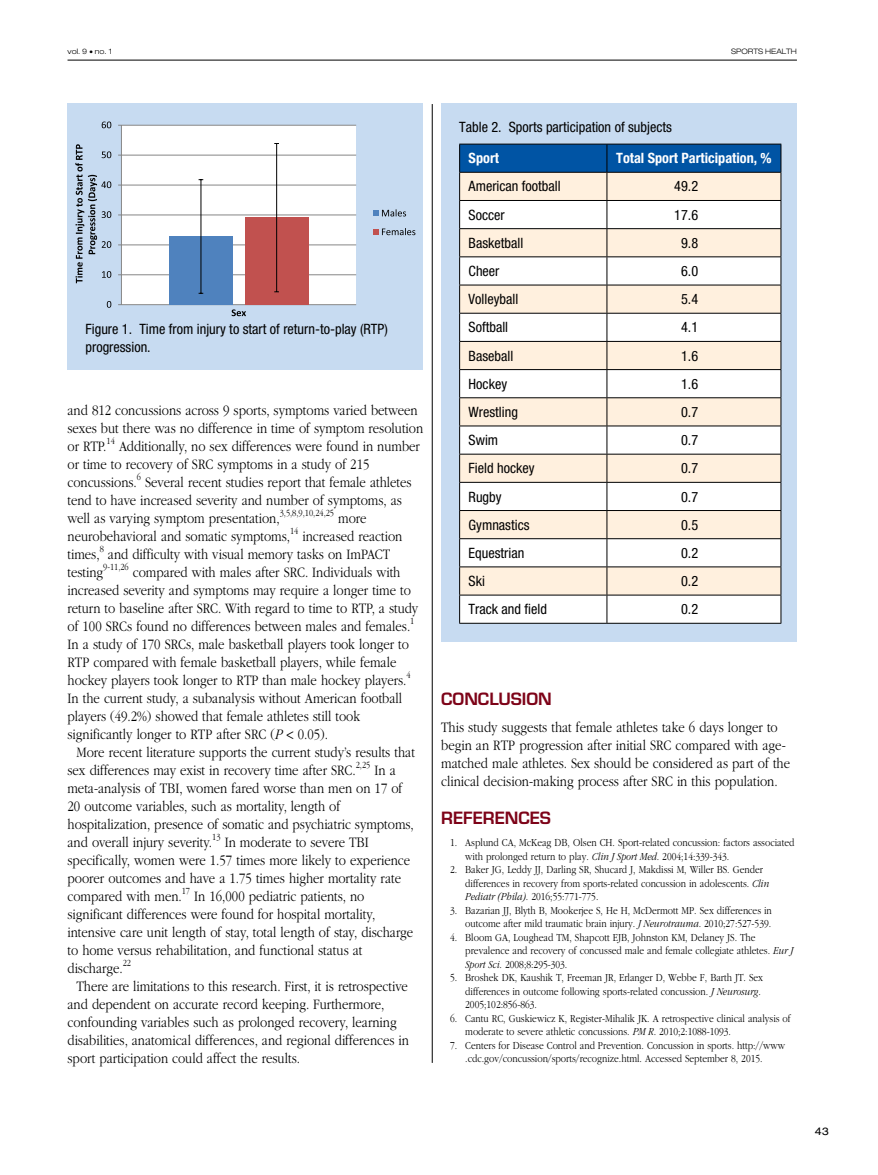
<style>
.page{position:relative;width:878px;height:1175px;background:#fff}
.page>*{position:absolute;margin:0;border:0;box-sizing:border-box;transform-origin:0 0}
.t1{font:600 16.5px "Eurostile LT Std";letter-spacing:-.005em;color:#7d0318}
.t2{font:300 15px/18px "ITC Garamond Std";color:#000;scale:.85 1}
.t3{font:condensed 14.25px/18px "Helvetica Neue LT Std";color:#000}
.t4{font:700 condensed 14.25px "Helvetica Neue LT Std";color:#fff}
.t5{font:300 11.1px/13.5px "ITC Garamond Std";color:#000;scale:.85 1}
.t6{font:expanded 10.5px "Helvetica Neue LT Std";color:#000}
.t7{font:300 9.75px "ITC Garamond Std";color:#000;scale:.85 1}
.t8{font:300 expanded 7.5px "Helvetica Neue LT Std";color:#000}
.s1{font-style:italic}
</style>
<div class="page">
<hr style="left:68px;top:60px;width:728px;height:1px;background:#000">
<hr style="left:432px;top:104px;width:1px;height:958px;background:#000">
<div style="left:68px;top:104px;width:355px;height:266px;background:#c7dbf1"></div>
<div style="left:121px;top:125px;width:235px;height:180px;background:#fff"></div>
<hr style="left:121px;top:125px;width:235px;height:1px;background:#868686">
<hr style="left:121px;top:155px;width:235px;height:1px;background:#868686">
<hr style="left:121px;top:185px;width:235px;height:1px;background:#868686">
<hr style="left:121px;top:214px;width:235px;height:1px;background:#868686">
<hr style="left:121px;top:244px;width:235px;height:1px;background:#868686">
<hr style="left:121px;top:274px;width:235px;height:1px;background:#868686">
<hr style="left:121px;top:304px;width:235px;height:1px;background:#868686">
<div style="left:169px;top:236px;width:64px;height:69px;background:#4f82be"></div>
<div style="left:245px;top:218px;width:63px;height:87px;background:#c1514f"></div>
<hr style="left:200px;top:180px;width:1px;height:113px;background:#010101">
<hr style="left:276px;top:143px;width:1px;height:149px;background:#010101">
<hr style="left:121px;top:125px;width:1px;height:180px;background:#868686">
<svg style="left:107px;top:301px;width:4px;height:7px"></svg>
<svg style="left:102px;top:122px;width:9px;height:6px"></svg>
<svg style="left:75px;top:144px;width:36px;height:139px"></svg>
<svg style="left:231px;top:309px;width:15px;height:7px"></svg>
<svg style="left:373px;top:209px;width:33px;height:7px"></svg>
<svg style="left:373px;top:228px;width:42px;height:7px"></svg>
<div style="left:441px;top:104px;width:355px;height:537px;background:#c7dbf1"></div>
<hr style="left:459px;top:623px;width:148px;height:1px;background:#000">
<svg style="left:459px;top:144px;width:322px;height:479px;background:#e5e3df"></svg>
<hr style="left:607px;top:623px;width:174px;height:1px;background:#000">
<p class="t8" style="left:68px;top:47px;width:46px">vol. 9 • no. 1</p>
<p class="t8" style="left:731px;top:47px;width:67px">SPORTS HEALTH</p>
<p class="t3" style="left:86px;top:320px;width:304px">Figure 1. Time from injury to start of return-to-play (RTP) progression.</p>
<p class="t2" style="left:68px;top:401px;width:420px">and 812 concussions across 9 sports, symptoms varied between sexes but there was no difference in time of symptom resolution or RTP.</p>
<p class="t7" style="left:107px;top:436px;width:11px">14</p>
<p class="t2" style="left:67px;top:437px;width:416px;text-indent:51px">Additionally, no sex differences were found in number or time to recovery of SRC symptoms in a study of 215 concussions.</p>
<p class="t7" style="left:137px;top:472px;width:6px">6</p>
<p class="t2" style="left:67px;top:473px;width:406px;text-indent:78px">Several recent studies report that female athletes tend to have increased severity and number of symptoms, as well as varying symptom presentation,</p>
<p class="t7" style="left:280px;top:508px;width:65px">3,5,8,9,10,24,25</p>
<p class="t2" style="left:338px;top:509px;width:35px">more</p>
<p class="t2" style="left:67px;top:527px;width:263px">neurobehavioral and somatic symptoms,</p>
<p class="t7" style="left:290px;top:526px;width:11px">14</p>
<p class="t2" style="left:302px;top:527px;width:119px">increased reaction</p>
<p class="t2" style="left:67px;top:545px;width:39px">times,</p>
<p class="t7" style="left:100px;top:544px;width:6px">8</p>
<p class="t2" style="left:108px;top:545px;width:333px">and difficulty with visual memory tasks on ImPACT</p>
<p class="t2" style="left:67px;top:563px;width:43px">testing</p>
<p class="t7" style="left:103px;top:562px;width:32px">9-11,26</p>
<p class="t2" style="left:67px;top:563px;width:414px;text-indent:65px">compared with males after SRC. Individuals with increased severity and symptoms may require a longer time to return to baseline after SRC. With regard to time to RTP, a study of 100 SRCs found no differences between males and females.</p>
<p class="t7" style="left:410px;top:616px;width:6px">1</p>
<p class="t2" style="left:67px;top:635px;width:403px">In a study of 170 SRCs, male basketball players took longer to<br>RTP compared with female basketball players, while female hockey players took longer to RTP than male hockey players.</p>
<p class="t7" style="left:406px;top:670px;width:6px">4</p>
<p class="t2" style="left:67px;top:689px;width:395px">In the current study, a subanalysis without American football players (49.2%) showed that female athletes still took significantly longer to RTP after SRC (<span class="s1">P</span> &lt; 0.05).</p>
<p class="t2" style="left:67px;top:743px;width:410px;text-indent:9px">More recent literature supports the current study’s results that sex differences may exist in recovery time after SRC.</p>
<p class="t7" style="left:356px;top:760px;width:19px">2,25</p>
<p class="t2" style="left:67px;top:761px;width:409px;text-indent:307px">In a meta-analysis of TBI, women fared worse than men on 17 of 20 outcome variables, such as mortality, length of hospitalization, presence of somatic and psychiatric symptoms, and overall injury severity.</p>
<p class="t7" style="left:212px;top:832px;width:11px">13</p>
<p class="t2" style="left:67px;top:833px;width:404px;text-indent:157px">In moderate to severe TBI specifically, women were 1.57 times more likely to experience poorer outcomes and have a 1.75 times higher mortality rate compared with men.</p>
<p class="t7" style="left:182px;top:886px;width:11px">17</p>
<p class="t2" style="left:67px;top:887px;width:408px;text-indent:127px">In 16,000 pediatric patients, no significant differences were found for hospital mortality, intensive care unit length of stay, total length of stay, discharge to home versus rehabilitation, and functional status at discharge.</p>
<p class="t7" style="left:123px;top:958px;width:11px">22</p>
<p class="t2" style="left:67px;top:977px;width:403px;text-indent:9px">There are limitations to this research. First, it is retrospective and dependent on accurate record keeping. Furthermore, confounding variables such as prolonged recovery, learning disabilities, anatomical differences, and regional differences in sport participation could affect the results.</p>
<p class="t3" style="left:459px;top:118px;width:214px">Table 2. Sports participation of subjects</p>
<p class="t4" style="left:468px;top:150px;width:32px">Sport</p>
<p class="t4" style="left:616px;top:150px;width:157px">Total Sport Participation, %</p>
<p class="t3" style="left:468px;top:177px;width:94px">American football</p>
<p class="t3" style="left:674px;top:177px;width:25px">49.2</p>
<p class="t3" style="left:468px;top:205px;width:38px">Soccer</p>
<p class="t3" style="left:674px;top:205px;width:25px">17.6</p>
<p class="t3" style="left:468px;top:234px;width:56px">Basketball</p>
<p class="t3" style="left:681px;top:234px;width:19px">9.8</p>
<p class="t3" style="left:468px;top:262px;width:32px">Cheer</p>
<p class="t3" style="left:681px;top:262px;width:19px">6.0</p>
<p class="t3" style="left:468px;top:290px;width:51px">Volleyball</p>
<p class="t3" style="left:681px;top:290px;width:19px">5.4</p>
<p class="t3" style="left:468px;top:318px;width:41px">Softball</p>
<p class="t3" style="left:681px;top:318px;width:19px">4.1</p>
<p class="t3" style="left:468px;top:346px;width:46px">Baseball</p>
<p class="t3" style="left:681px;top:346px;width:19px">1.6</p>
<p class="t3" style="left:468px;top:374px;width:40px">Hockey</p>
<p class="t3" style="left:681px;top:374px;width:19px">1.6</p>
<p class="t3" style="left:468px;top:403px;width:51px">Wrestling</p>
<p class="t3" style="left:681px;top:403px;width:19px">0.7</p>
<p class="t3" style="left:468px;top:431px;width:31px">Swim</p>
<p class="t3" style="left:681px;top:431px;width:19px">0.7</p>
<p class="t3" style="left:468px;top:459px;width:67px">Field hockey</p>
<p class="t3" style="left:681px;top:459px;width:19px">0.7</p>
<p class="t3" style="left:468px;top:487px;width:34px">Rugby</p>
<p class="t3" style="left:681px;top:487px;width:19px">0.7</p>
<p class="t3" style="left:468px;top:515px;width:62px">Gymnastics</p>
<p class="t3" style="left:681px;top:515px;width:19px">0.5</p>
<p class="t3" style="left:468px;top:544px;width:57px">Equestrian</p>
<p class="t3" style="left:681px;top:544px;width:19px">0.2</p>
<p class="t3" style="left:468px;top:572px;width:18px">Ski</p>
<p class="t3" style="left:681px;top:572px;width:19px">0.2</p>
<p class="t3" style="left:468px;top:600px;width:80px">Track and field</p>
<p class="t3" style="left:681px;top:600px;width:19px">0.2</p>
<p class="t1" style="left:441px;top:688px;width:112px">CONCLUSION</p>
<p class="t2" style="left:441px;top:718px;width:412px">This study suggests that female athletes take 6 days longer to begin an RTP progression after initial SRC compared with age&shy;matched male athletes. Sex should be considered as part of the clinical decision-making process after SRC in this population.</p>
<p class="t1" style="left:441px;top:807px;width:111px">REFERENCES</p>
<p class="t5" style="left:465px;top:836px;width:388px;text-indent:-15px">1. Asplund CA, McKeag DB, Olsen CH. Sport-related concussion: factors associated with prolonged return to play. <span class="s1">Clin J Sport Med</span>. 2004;14:339-343.</p>
<p class="t5" style="left:465px;top:863px;width:359px;text-indent:-15px">2. Baker JG, Leddy JJ, Darling SR, Shucard J, Makdissi M, Willer BS. Gender differences in recovery from sports-related concussion in adolescents. <span class="s1">Clin<br>Pediatr (Phila)</span>. 2016;55:771-775.</p>
<p class="t5" style="left:450px;top:903px;width:380px;text-align:right">3. Bazarian JJ, Blyth B, Mookerjee S, He H, McDermott MP. Sex differences in outcome after mild traumatic brain injury. <span class="s1">J Neurotrauma</span>. 2010;27:527-539.</p>
<p class="t5" style="left:465px;top:930px;width:387px;text-indent:-15px">4. Bloom GA, Loughead TM, Shapcott EJB, Johnston KM, Delaney JS. The prevalence and recovery of concussed male and female collegiate athletes. <span class="s1">Eur J<br>Sport Sci</span>. 2008;8:295-303.</p>
<p class="t5" style="left:465px;top:971px;width:352px;text-indent:-15px">5. Broshek DK, Kaushik T, Freeman JR, Erlanger D, Webbe F, Barth JT. Sex differences in outcome following sports-related concussion. <span class="s1">J Neurosurg</span>.<br>2005;102:856-863.</p>
<p class="t5" style="left:465px;top:1011px;width:384px;text-indent:-15px">6. Cantu RC, Guskiewicz K, Register-Mihalik JK. A retrospective clinical analysis of moderate to severe athletic concussions. <span class="s1">PM R</span>. 2010;2:1088-1093.</p>
<p class="t5" style="left:465px;top:1038px;width:378px;text-indent:-15px">7. Centers for Disease Control and Prevention. Concussion in sports. http://www .cdc.gov/concussion/sports/recognize.html. Accessed September 8, 2015.</p>
<p class="t6" style="left:814px;top:1125px;width:16px">43</p>
</div>
